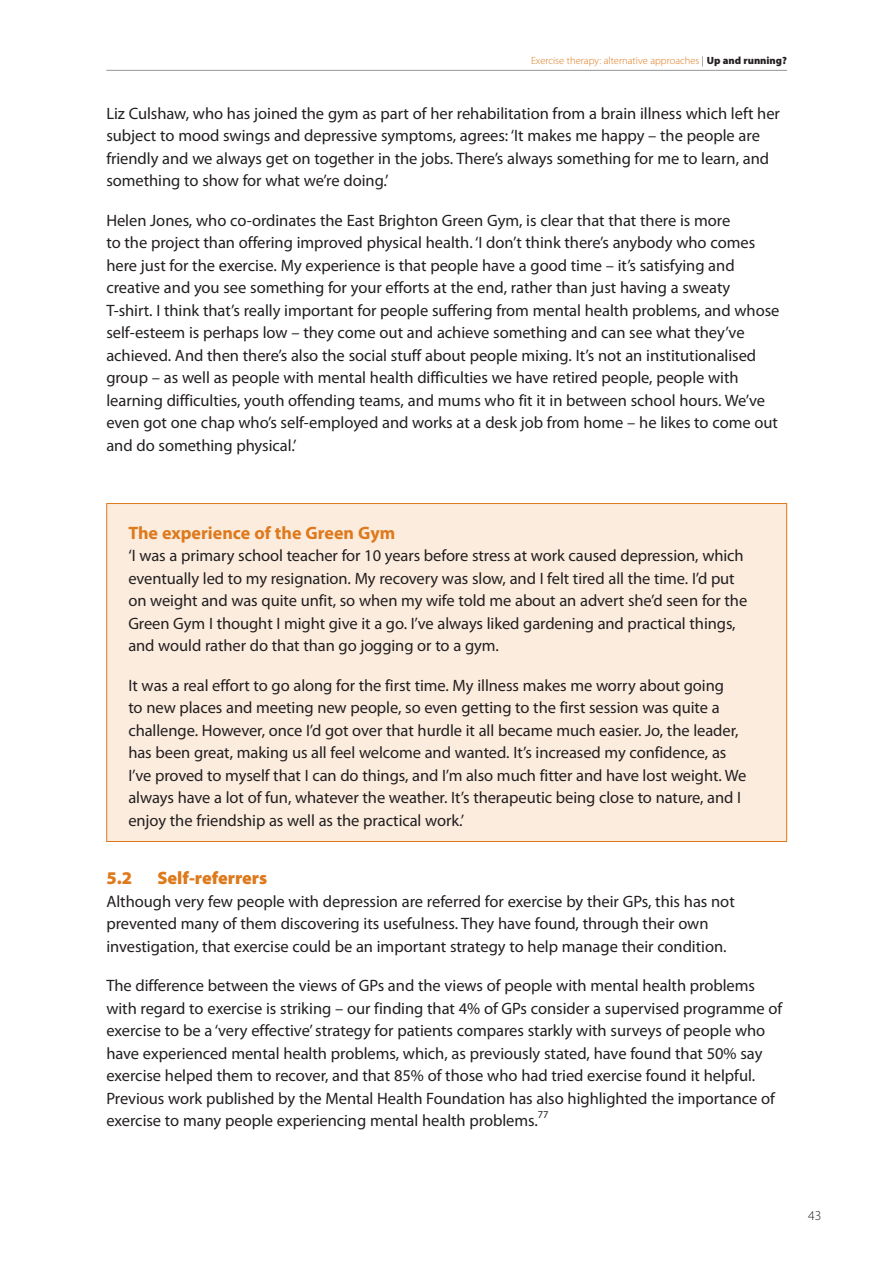
<style>
.page{position:relative;width:893px;height:1263px;background:#fff}
.page>*{position:absolute;margin:0;border:0;box-sizing:border-box;transform-origin:0 0}
.t1{font:700 18px "Myriad Pro";color:#de791c}
.t2{font:900 18px "Myriad Pro";color:#de791c}
.t3{font:16.5px/22.5px "Myriad Pro";letter-spacing:-.005em;color:#231f20}
.t4{font:300 13.5px "Myriad Pro";color:#231f20}
.t5{font:300 10.5px "Myriad Pro";color:#de791c}
.t6{font:10.5px "Myriad Pro";color:#231f20}
.s1{color:#231f20}
.s2{font-weight:900;color:#231f20}
</style>
<div class="page">
<hr style="left:106px;top:70px;width:681px;height:1px;background:#939598">
<div style="left:107px;top:504px;width:679px;height:338px;background:#fbecde"></div>
<p class="t5" style="left:531px;top:56px;width:257px">Exercise therapy: alternative approaches <span class="s1">|</span> <span class="s2">Up and running?</span></p>
<p class="t3" style="left:106px;top:104px;width:675px">Liz Culshaw, who has joined the gym as part of her rehabilitation from a brain illness which left her subject to mood swings and depressive symptoms, agrees: ‘It makes me happy – the people are friendly and we always get on together in the jobs. There’s always something for me to learn, and something to show for what we’re doing.’</p>
<p class="t3" style="left:106px;top:211px;width:674px">Helen Jones, who co-ordinates the East Brighton Green Gym, is clear that that there is more<br>to the project than offering improved physical health. ‘I don’t think there’s anybody who comes here just for the exercise. My experience is that people have a good time – it’s satisfying and creative and you see something for your efforts at the end, rather than just having a sweaty T-shirt. I think that’s really important for people suffering from mental health problems, and whose self-esteem is perhaps low – they come out and achieve something and can see what they’ve achieved. And then there’s also the social stuff about people mixing. It’s not an institutionalised group – as well as people with mental health difficulties we have retired people, people with learning difficulties, youth offending teams, and mums who fit it in between school hours. We’ve even got one chap who’s self-employed and works at a desk job from home – he likes to come out and do something physical.’</p>
<p class="t1" style="left:128px;top:526px;width:268px">The experience of the Green Gym</p>
<p class="t3" style="left:128px;top:546px;width:620px">‘I was a primary school teacher for 10 years before stress at work caused depression, which eventually led to my resignation. My recovery was slow, and I felt tired all the time. I’d put on weight and was quite unfit, so when my wife told me about an advert she’d seen for the Green Gym I thought I might give it a go. I’ve always liked gardening and practical things, and would rather do that than go jogging or to a gym.</p>
<p class="t3" style="left:128px;top:676px;width:619px">It was a real effort to go along for the first time. My illness makes me worry about going<br>to new places and meeting new people, so even getting to the first session was quite a challenge. However, once I’d got over that hurdle it all became much easier. Jo, the leader, has been great, making us all feel welcome and wanted. It’s increased my confidence, as I’ve proved to myself that I can do things, and I’m also much fitter and have lost weight. We always have a lot of fun, whatever the weather. It’s therapeutic being close to nature, and I enjoy the friendship as well as the practical work.’</p>
<p class="t2" style="left:106px;top:871px;width:27px">5.2</p>
<p class="t2" style="left:157px;top:871px;width:111px">Self-referrers</p>
<p class="t3" style="left:106px;top:892px;width:630px">Although very few people with depression are referred for exercise by their GPs, this has not prevented many of them discovering its usefulness. They have found, through their own investigation, that exercise could be an important strategy to help manage their condition.</p>
<p class="t3" style="left:106px;top:976px;width:677px">The difference between the views of GPs and the views of people with mental health problems with regard to exercise is striking – our finding that 4% of GPs consider a supervised programme of exercise to be a ‘very effective’ strategy for patients compares starkly with surveys of people who have experienced mental health problems, which, as previously stated, have found that 50% say exercise helped them to recover, and that 85% of those who had tried exercise found it helpful.<br>Previous work published by the Mental Health Foundation has also highlighted the importance of exercise to many people experiencing mental health problems.</p>
<p class="t6" style="left:537px;top:1111px;width:12px">77</p>
<p class="t4" style="left:808px;top:1211px;width:15px">43</p>
</div>
